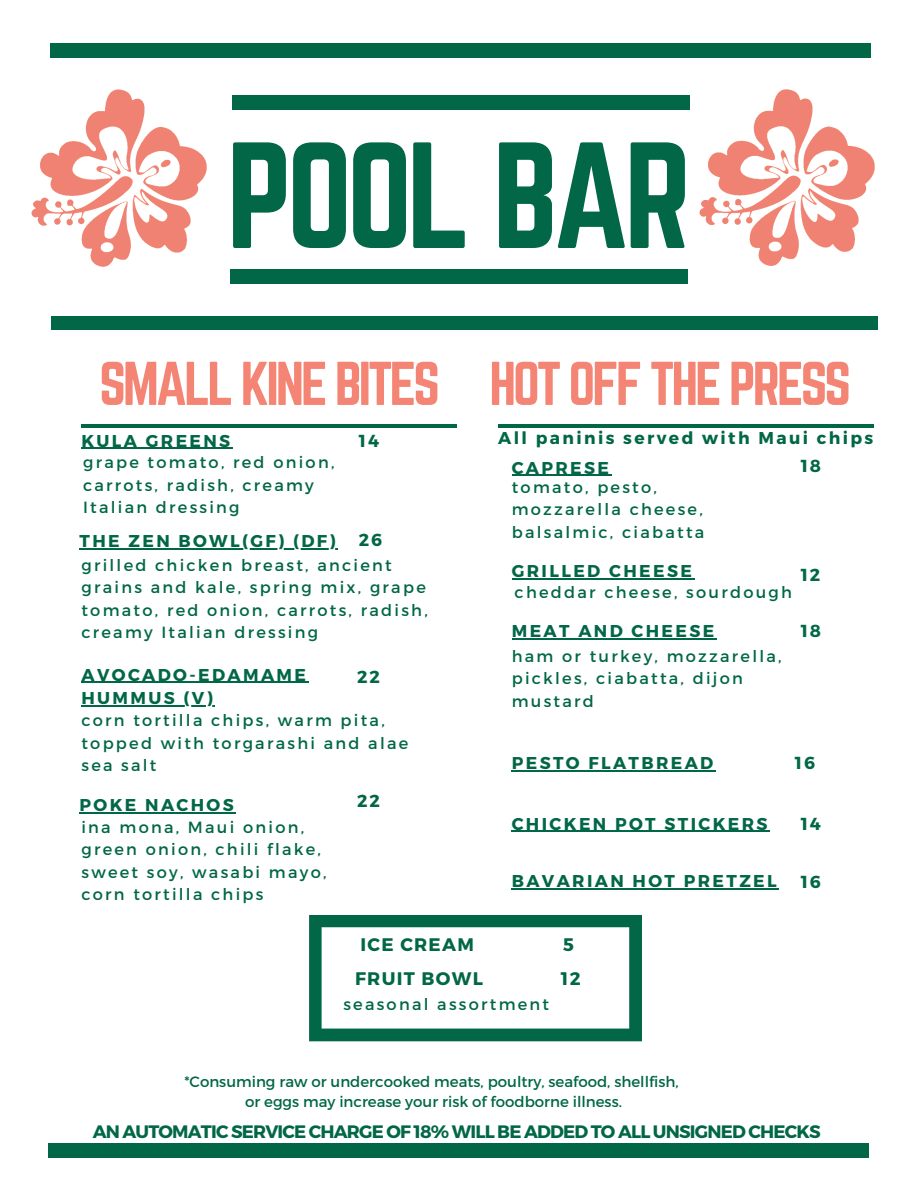
<style>
.page{position:relative;width:918px;height:1188px;background:#fff}
.page>*{position:absolute;margin:0;border:0;box-sizing:border-box;transform-origin:0 0}
.t1{font:132px "Norwester";letter-spacing:-.045em;color:#016746}
.t2{font:54px "Norwester";letter-spacing:-.06em;color:#f48574}
.t3{font:700 18.15px "Montserrat";letter-spacing:.07em;color:#016746}
.t4{font:700 18px "Montserrat";letter-spacing:-.045em;color:#016746}
.t5{font:700 17.4px "Montserrat";letter-spacing:.11em;color:#016746}
.t6{font:700 17.1px "Montserrat";letter-spacing:.14em;color:#016746}
.t7{font:16.2px/22.5px "Montserrat";letter-spacing:.14em;color:#016746}
.t8{font:15px "Montserrat";color:#016746}
</style>
<div class="page">
<div style="left:51px;top:316px;width:826px;height:14px;background:#016746"></div>
<div style="left:51px;top:44px;width:820px;height:13px;background:#016746"></div>
<hr style="left:81px;top:424px;width:376px;height:4px;background:#016746">
<img style="left:31px;top:51px;width:208px;height:233px">
<img style="left:660px;top:57px;width:215px;height:227px">
<div style="left:232px;top:96px;width:458px;height:13px;background:#016746"></div>
<div style="left:230px;top:270px;width:458px;height:13px;background:#016746"></div>
<div style="left:49px;top:1144px;width:820px;height:13px;background:#016746"></div>
<hr style="left:498px;top:424px;width:376px;height:4px;background:#016746">
<svg style="left:309px;top:915px;width:333px;height:126px"></svg>
<hr style="left:81px;top:448px;width:152px;height:1px;background:#016746">
<hr style="left:81px;top:682px;width:228px;height:1px;background:#016746">
<hr style="left:81px;top:705px;width:134px;height:1px;background:#016746">
<hr style="left:512px;top:475px;width:100px;height:1px;background:#016746">
<hr style="left:512px;top:578px;width:182px;height:1px;background:#016746">
<hr style="left:512px;top:638px;width:205px;height:1px;background:#016746">
<hr style="left:80px;top:813px;width:156px;height:1px;background:#016746">
<hr style="left:512px;top:831px;width:258px;height:1px;background:#016746">
<hr style="left:512px;top:888px;width:267px;height:1px;background:#016746">
<hr style="left:512px;top:770px;width:204px;height:1px;background:#016746">
<hr style="left:80px;top:548px;width:258px;height:1px;background:#016746">
<p class="t1" style="left:226px;top:116px;width:467px">POOL BAR</p>
<p class="t2" style="left:99px;top:351px;width:343px">SMALL KINE BITES</p>
<h1 class="t6" style="left:81px;top:430px;width:150px">KULA GREENS</h1>
<p class="t7" style="left:83px;top:450px;width:253px">grape tomato, red onion, carrots, radish, creamy<br>Italian dressing</p>
<p class="t5" style="left:359px;top:429px;width:22px">14</p>
<p class="t5" style="left:359px;top:529px;width:25px">26</p>
<p class="t6" style="left:80px;top:530px;width:258px">THE ZEN BOWL(GF) (DF)</p>
<h3 class="t7" style="left:81px;top:553px;width:348px">grilled chicken breast, ancient grains and kale, spring mix, grape tomato, red onion, carrots, radish, creamy Italian dressing</h3>
<h2 class="t6" style="left:81px;top:663px;width:226px">AVOCADO-EDAMAME</h2>
<h3 class="t6" style="left:81px;top:687px;width:133px">HUMMUS (V)</h3>
<p class="t5" style="left:357px;top:665px;width:24px">22</p>
<h3 class="t7" style="left:81px;top:708px;width:328px">corn tortilla chips, warm pita, topped with torgarashi and alae sea salt</h3>
<p class="t2" style="left:489px;top:351px;width:363px">HOT OFF THE PRESS</p>
<p class="t6" style="left:498px;top:427px;width:377px">All paninis served with Maui chips</p>
<h3 class="t6" style="left:512px;top:457px;width:99px">CAPRESE</h3>
<p class="t7" style="left:512px;top:475px;width:194px">tomato, pesto, mozzarella cheese, balsalmic, ciabatta</p>
<h4 class="t5" style="left:801px;top:454px;width:22px">18</h4>
<h3 class="t6" style="left:512px;top:560px;width:182px">GRILLED CHEESE</h3>
<p class="t7" style="left:515px;top:580px;width:279px">cheddar cheese, sourdough</p>
<p class="t6" style="left:512px;top:620px;width:204px">MEAT AND CHEESE</p>
<h3 class="t7" style="left:512px;top:644px;width:271px">ham or turkey, mozzarella, pickles, ciabatta, dijon mustard</h3>
<p class="t5" style="left:801px;top:564px;width:21px">12</p>
<p class="t5" style="left:801px;top:620px;width:22px">18</p>
<h3 class="t6" style="left:512px;top:752px;width:203px">PESTO FLATBREAD</h3>
<p class="t5" style="left:795px;top:752px;width:22px">16</p>
<h3 class="t5" style="left:357px;top:789px;width:24px">22</h3>
<h3 class="t6" style="left:80px;top:794px;width:156px">POKE NACHOS</h3>
<p class="t7" style="left:81px;top:815px;width:247px">ina mona, Maui onion, green onion, chili flake, sweet soy, wasabi mayo, corn tortilla chips</p>
<p class="t6" style="left:512px;top:812px;width:257px">CHICKEN POT STICKERS</p>
<h3 class="t6" style="left:512px;top:870px;width:266px">BAVARIAN HOT PRETZEL</h3>
<h2 class="t3" style="left:360px;top:933px;width:115px">ICE CREAM</h2>
<h2 class="t3" style="left:563px;top:933px;width:12px">5</h2>
<h3 class="t3" style="left:355px;top:967px;width:129px">FRUIT BOWL</h3>
<h3 class="t3" style="left:561px;top:967px;width:21px">12</h3>
<p class="t7" style="left:343px;top:992px;width:207px">seasonal assortment</p>
<p class="t5" style="left:801px;top:813px;width:22px">14</p>
<p class="t5" style="left:801px;top:870px;width:22px">16</p>
<h3 class="t8" style="left:184px;top:1072px;width:496px">*Consuming raw or undercooked meats, poultry, seafood, shellfish,</h3>
<p class="t8" style="left:245px;top:1092px;width:378px">or eggs may increase your risk of foodborne illness.</p>
<p class="t4" style="left:93px;top:1120px;width:729px">AN AUTOMATIC SERVICE CHARGE OF 18% WILL BE ADDED TO ALL UNSIGNED CHECKS</p>
</div>
